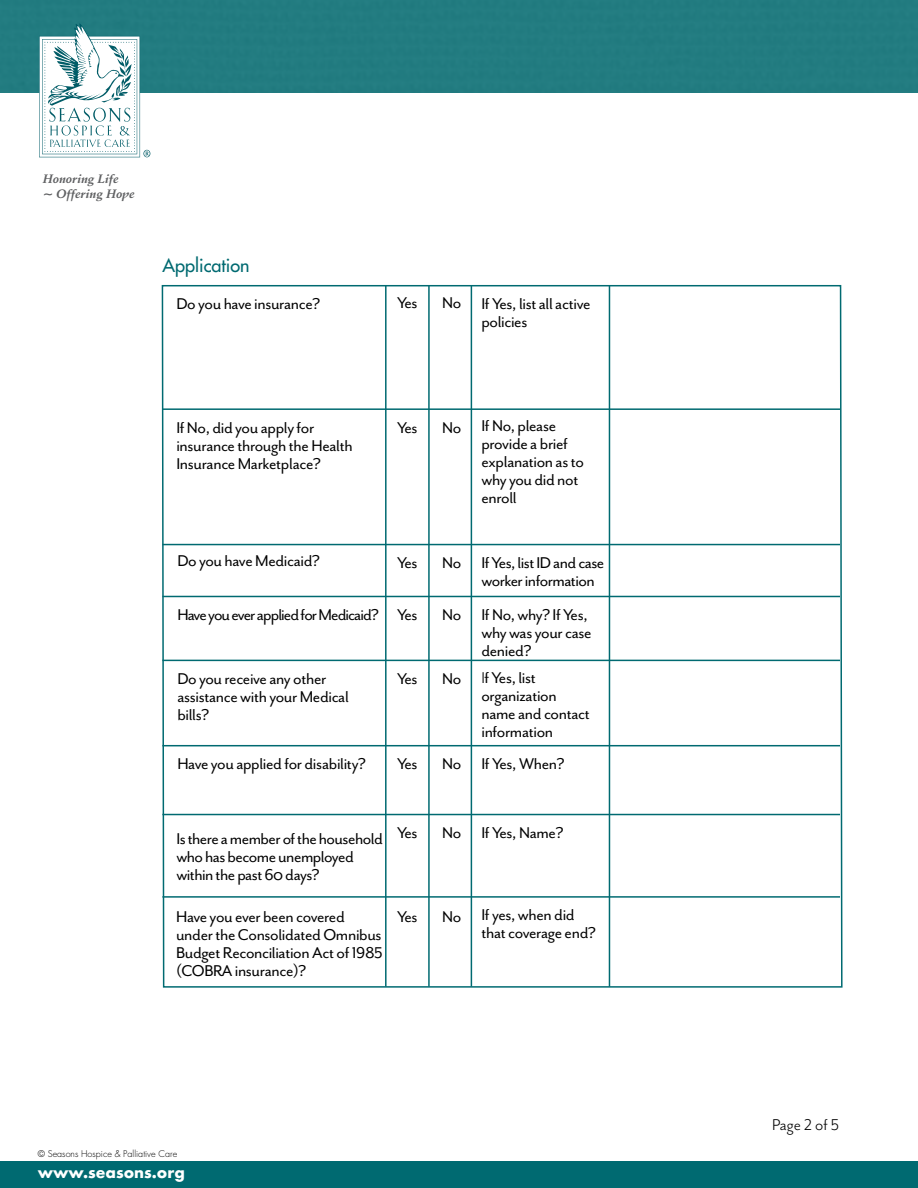
<style>
.page{position:relative;width:918px;height:1188px;background:#fff}
.page>*{position:absolute;margin:0;border:0;box-sizing:border-box;transform-origin:0 0}
.t1{font:18px/18px "Mr Eaves San OT";letter-spacing:-.02em;color:#000}
.t2{font:18px "Mr Eaves San OT";letter-spacing:-.05em;color:#000}
.t3{font:18px "Futura";color:#006a71}
.t4{font:18px "Mr Eaves San OT";letter-spacing:-.005em;color:#000}
.t5{font:700 15px "Futura";color:#fff}
.t6{font:italic 700 12px/14.4px "Schneidler BT";color:#5f6062}
.t7{font:300 9px "Futura";color:#000}
.s1{font-style:inherit}
</style>
<div class="page">
<svg style="left:161px;top:285px;width:682px;height:703px"></svg>
<hr style="left:162px;top:408px;width:678px;height:2px;background:#006a71">
<hr style="left:385px;top:285px;width:2px;height:702px;background:#006a71">
<hr style="left:428px;top:286px;width:2px;height:701px;background:#006a71">
<hr style="left:471px;top:286px;width:1px;height:701px;background:#006a71">
<hr style="left:609px;top:285px;width:1px;height:702px;background:#006a71">
<hr style="left:162px;top:544px;width:678px;height:1px;background:#006a71">
<hr style="left:162px;top:596px;width:678px;height:1px;background:#006a71">
<hr style="left:162px;top:660px;width:678px;height:1px;background:#006a71">
<hr style="left:162px;top:745px;width:678px;height:1px;background:#006a71">
<hr style="left:162px;top:814px;width:678px;height:1px;background:#006a71">
<hr style="left:162px;top:896px;width:678px;height:2px;background:#006a71">
<div style="left:0;top:0;width:918px;height:93px;background:#227c80"></div>
<svg style="left:39px;top:23px;width:111px;height:134px"></svg>
<div style="left:0;top:1161px;width:918px;height:27px;background:#006a71"></div>
<p class="t6" style="left:43px;top:172px;width:94px">Honoring Life<br>~ Offering Hope</p>
<p class="t3" style="left:162px;top:254px;width:89px">Application</p>
<p class="t1" style="left:176px;top:295px;width:146px">Do you have insurance?</p>
<p class="t1" style="left:481px;top:295px;width:111px">If Yes, list all active policies</p>
<p class="t1" style="left:397px;top:294px;width:22px">Yes</p>
<p class="t1" style="left:442px;top:294px;width:21px">No</p>
<p class="t1" style="left:176px;top:419px;width:178px">If No, did you apply for insurance through the Health<br>Insurance Marketplace?</p>
<p class="t1" style="left:397px;top:419px;width:22px">Yes</p>
<p class="t1" style="left:442px;top:419px;width:21px">No</p>
<p class="t1" style="left:481px;top:417px;width:104px">If No, please provide a brief explanation as to why you did not enroll</p>
<p class="t1" style="left:177px;top:552px;width:144px">Do you have Medicaid?</p>
<p class="t2" style="left:177px;top:605px;width:203px">Have you ever applied for Medicaid?</p>
<p class="t1" style="left:397px;top:554px;width:22px">Yes</p>
<p class="t1" style="left:397px;top:606px;width:22px">Yes</p>
<p class="t1" style="left:177px;top:670px;width:173px">Do you receive any other assistance with your Medical bills?</p>
<p class="t1" style="left:177px;top:755px;width:190px">Have you applied for disability?</p>
<p class="t1" style="left:397px;top:670px;width:22px">Yes</p>
<p class="t1" style="left:397px;top:755px;width:22px">Yes</p>
<p class="t1" style="left:442px;top:554px;width:21px">No</p>
<p class="t1" style="left:442px;top:606px;width:21px">No</p>
<p class="t1" style="left:442px;top:670px;width:21px">No</p>
<p class="t1" style="left:442px;top:755px;width:21px">No</p>
<p class="t1" style="left:481px;top:554px;width:124px">If Yes, list ID and case worker information</p>
<p class="t1" style="left:481px;top:606px;width:112px">If No, why? If Yes, why was your case denied?</p>
<p class="t1" style="left:481px;top:669px;width:110px"><span class="s1">I</span>f Yes, list organization name and contact information</p>
<p class="t1" style="left:481px;top:755px;width:85px">If Yes, When?</p>
<p class="t1" style="left:176px;top:830px;width:208px">Is there a member of the household who has become unemployed within the past 60 days?</p>
<p class="t1" style="left:397px;top:824px;width:22px">Yes</p>
<p class="t1" style="left:442px;top:824px;width:21px">No</p>
<p class="t1" style="left:481px;top:824px;width:84px">If Yes, Name?</p>
<p class="t1" style="left:176px;top:908px;width:208px">Have you ever been covered under the Consolidated Omnibus<br>Budget Reconciliation Act of 1985 (COBRA insurance)?</p>
<p class="t1" style="left:397px;top:908px;width:22px">Yes</p>
<p class="t1" style="left:442px;top:908px;width:21px">No</p>
<p class="t1" style="left:481px;top:906px;width:116px">If yes, when did that coverage end?</p>
<p class="t7" style="left:38px;top:1148px;width:141px">© Seasons Hospice &amp; Palliative Care</p>
<p class="t5" style="left:38px;top:1162px;width:149px">www.seasons.org</p>
<p class="t4" style="left:772px;top:1115px;width:68px">Page 2 of 5</p>
</div>
